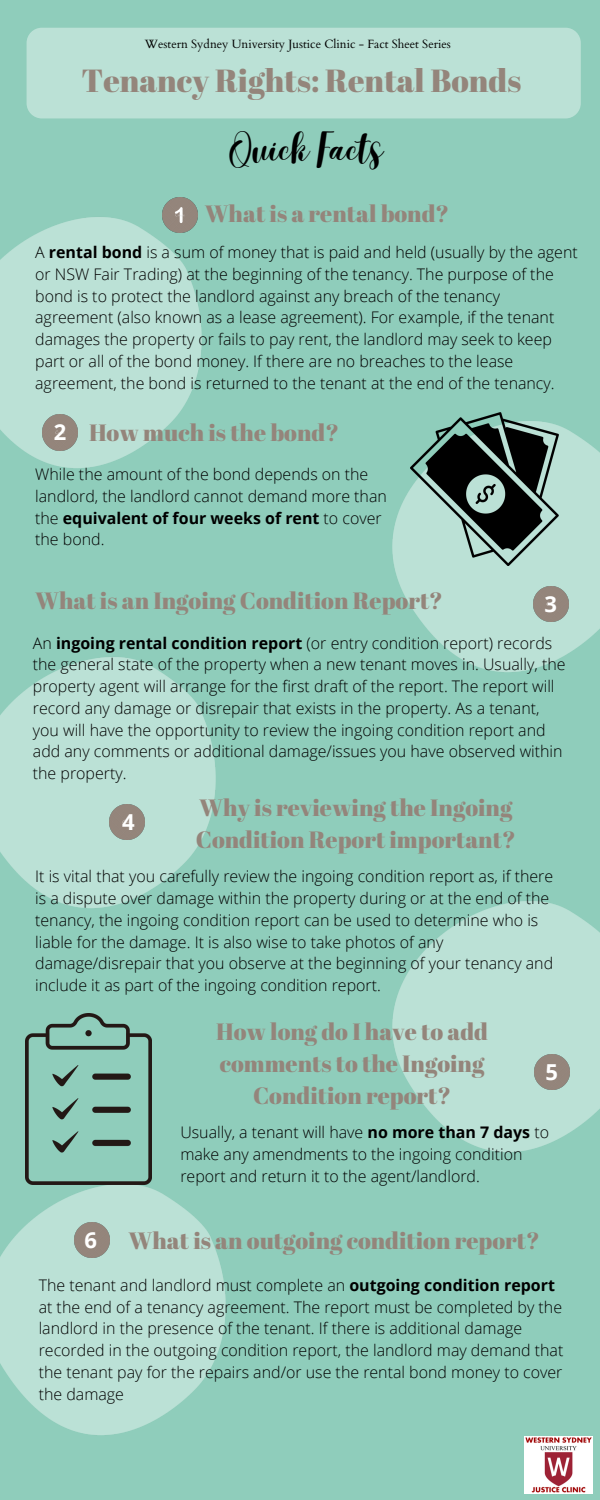
<style>
.page{position:relative;width:600px;height:1500px;background:#8fcdbb}
.page>*{position:absolute;margin:0;border:0;box-sizing:border-box;transform-origin:0 0}
.t1{font:32px "Abril Fatface";color:#94857b}
.t2{font:300 32px "Best";color:#000}
.t3{font:23.5px/32.2px "Abril Fatface";color:#94857b}
.t4{font:700 22px "Open Sans";color:#fff}
.t5{font:300 16px/21.8px "Open Sans";color:#000}
.t6{font:12px "Cardo";color:#000}
.s1{font-weight:700}
</style>
<div class="page">
<div style="left:27px;top:28px;width:554px;height:90px;background:#bbe1d6;border-radius:15px"></div>
<img style="left:0;top:209px;width:202px;height:259px">
<img style="left:392px;top:412px;width:208px;height:260px">
<img style="left:0;top:657px;width:216px;height:251px">
<img style="left:392px;top:901px;width:208px;height:251px">
<img style="left:0;top:1151px;width:226px;height:284px">
<img style="left:163px;top:197px;width:35px;height:36px">
<img style="left:110px;top:804px;width:35px;height:36px">
<img style="left:534px;top:1055px;width:35px;height:35px">
<img style="left:74px;top:1222px;width:36px;height:36px">
<img style="left:524px;top:1436px;width:68px;height:58px">
<img style="left:42px;top:415px;width:36px;height:35px">
<img style="left:533px;top:587px;width:35px;height:35px">
<img style="left:25px;top:1013px;width:126px;height:172px">
<img style="left:411px;top:413px;width:147px;height:152px">
<p class="t6" style="left:145px;top:36px;width:308px">Western Sydney University Justice Clinic - Fact Sheet Series</p>
<h1 class="t1" style="left:81px;top:58px;width:441px">Tenancy Rights: Rental Bonds</h1>
<h1 class="t2" style="left:229px;top:130px;width:156px">Quick Facts</h1>
<h2 class="t3" style="left:205px;top:197px;width:246px">What is a rental bond?</h2>
<p class="t5" style="left:35px;top:241px;width:544px">A <span class="s1">rental bond</span> is a sum of money that is paid and held (usually by the agent or NSW Fair Trading) at the beginning of the tenancy. The purpose of the bond is to protect the landlord against any breach of the tenancy agreement (also known as a lease agreement). For example, if the tenant damages the property or fails to pay rent, the landlord may seek to keep part or all of the bond money. If there are no breaches to the lease agreement, the bond is returned to the tenant at the end of the tenancy.</p>
<h2 class="t3" style="left:89px;top:416px;width:252px">How much is the bond?</h2>
<p class="t5" style="left:35px;top:463px;width:353px">While the amount of the bond depends on the landlord, the landlord cannot demand more than the <span class="s1">equivalent of four weeks of rent</span> to cover the bond.</p>
<h3 class="t4" style="left:54px;top:417px;width:14px">2</h3>
<h2 class="t3" style="left:35px;top:584px;width:409px">What is an Ingoing Condition Report?</h2>
<h3 class="t4" style="left:544px;top:589px;width:14px">3</h3>
<p class="t5" style="left:33px;top:632px;width:534px">An <span class="s1">ingoing rental condition report</span> (or entry condition report) records the general state of the property when a new tenant moves in. Usually, the property agent will arrange for the first draft of the report. The report will record any damage or disrepair that exists in the property. As a tenant, you will have the opportunity to review the ingoing condition report and add any comments or additional damage/issues you have observed within the property.</p>
<h3 class="t4" style="left:122px;top:806px;width:14px">4</h3>
<h2 class="t3" style="left:196px;top:791px;width:321px">Why is reviewing the Ingoing<br>Condition Report important?</h2>
<p class="t5" style="left:35px;top:865px;width:520px">It is vital that you carefully review the ingoing condition report as, if there is a dispute over damage within the property during or at the end of the tenancy, the ingoing condition report can be used to determine who is liable for the damage. It is also wise to take photos of any damage/disrepair that you observe at the beginning of your tenancy and include it as part of the ingoing condition report.</p>
<h2 class="t3" style="left:216px;top:1015px;width:273px;text-align:center">How long do I have to add comments to the Ingoing<br>Condition report?</h2>
<h3 class="t4" style="left:545px;top:1057px;width:14px">5</h3>
<p class="t5" style="left:180px;top:1121px;width:370px">Usually, a tenant will have <span class="s1">no more than 7 days</span> to make any amendments to the ingoing condition report and return it to the agent/landlord.</p>
<h3 class="t4" style="left:84px;top:1224px;width:14px">6</h3>
<h2 class="t3" style="left:129px;top:1224px;width:413px">What is an outgoing condition report?</h2>
<p class="t5" style="left:39px;top:1274px;width:526px">The tenant and landlord must complete an <span class="s1">outgoing condition report </span>at the end of a tenancy agreement. The report must be completed by the landlord in the presence of the tenant. If there is additional damage recorded in the outgoing condition report, the landlord may demand that the tenant pay for the repairs and/or use the rental bond money to cover the damage</p>
</div>
